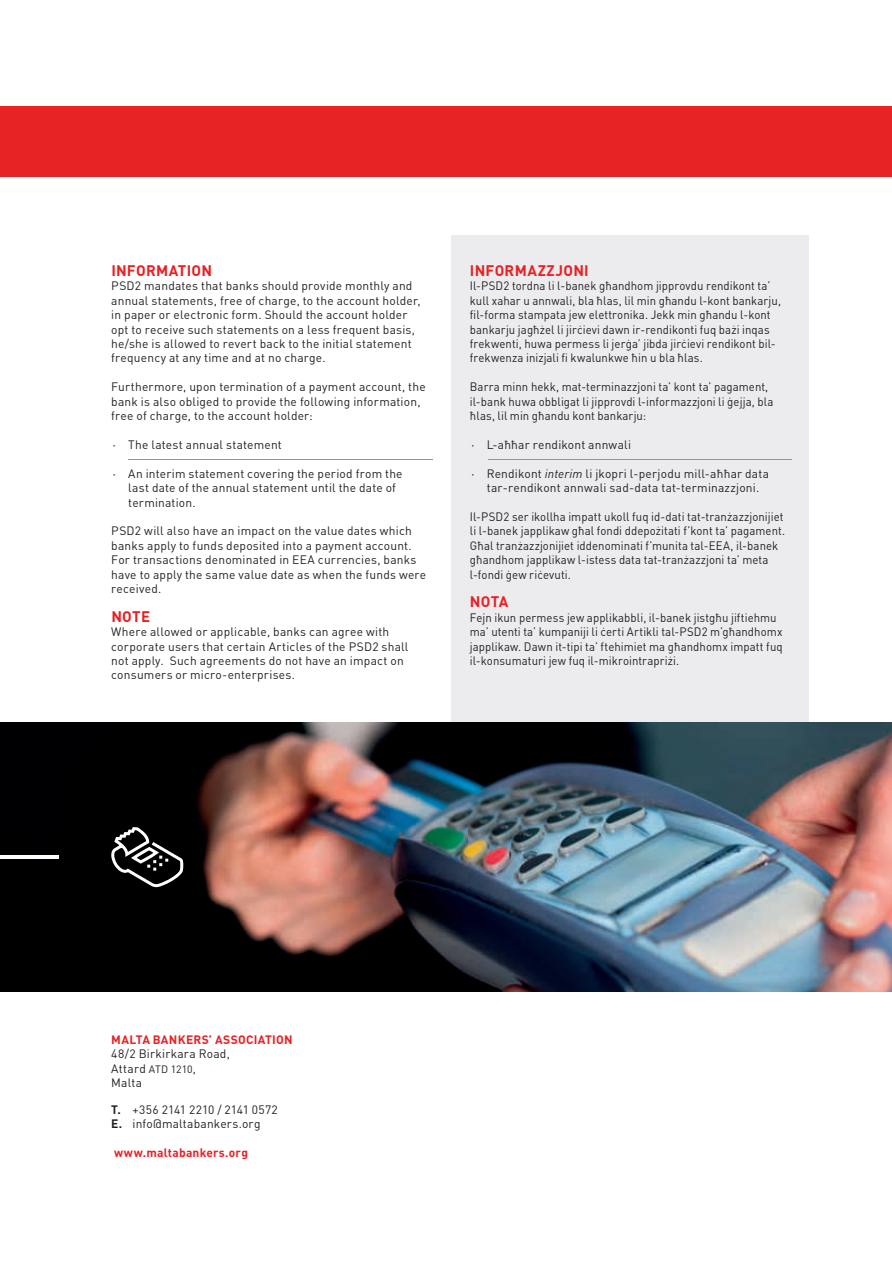
<style>
.page{position:relative;width:892px;height:1265px;background:#fff}
.page>*{position:absolute;margin:0;border:0;box-sizing:border-box;transform-origin:0 0}
.t1{font:700 15px "DIN Pro";letter-spacing:.015em;color:#e92024}
.t2{font:12px/14.4px "DIN Pro";letter-spacing:.015em;color:#231f20}
.t3{font:12px/14.4px "DIN Pro";letter-spacing:.015em;color:#231f20;scale:.95 1}
.t4{font:700 12px "DIN Pro";letter-spacing:.02em;color:#e92024}
.t5{font:700 12px "DIN Pro";color:#231f20}
.t6{font:10.5px "DIN Pro";color:#231f20}
.s1{font-style:italic}
.s2{font-size:12px}
</style>
<div class="page">
<div style="left:451px;top:235px;width:358px;height:507px;background:#ececee"></div>
<div style="left:0;top:106px;width:892px;height:71px;background:#e62425"></div>
<img style="left:0;top:722px;width:892px;height:269px">
<svg style="left:111px;top:827px;width:72px;height:60px;background:#353536"></svg>
<hr style="left:0;top:855px;width:59px;height:3px;background:#fff">
<hr style="left:488px;top:459px;width:304px;height:1px;background:#939598">
<hr style="left:128px;top:459px;width:305px;height:1px;background:#939598">
<p class="t1" style="left:111px;top:258px;width:102px">INFORMATION</p>
<p class="t2" style="left:111px;top:278px;width:311px">PSD2 mandates that banks should provide monthly and annual statements, free of charge to, the account holder, in paper or electronic form. Should the account holder opt to receive such statements on a less frequent basis, he/she is allowed to revert back to the initial statement frequency at any time and at no charge.</p>
<p class="t2" style="left:111px;top:378px;width:316px">Furthermore, upon termination of a payment account, the bank is also obliged to provide the following information, free of charge to, the account holder:</p>
<p class="t2" style="left:128px;top:436px;width:155px">The latest annual statement</p>
<p class="t2" style="left:111px;top:436px;width:8px">⋅</p>
<p class="t2" style="left:128px;top:465px;width:276px">An interim statement covering the period from the</p>
<p class="t2" style="left:111px;top:465px;width:8px">⋅</p>
<p class="t2" style="left:128px;top:479px;width:269px">last date of the annual statement until the date of termination.</p>
<p class="t2" style="left:111px;top:522px;width:317px">PSD2 will also have an impact on the value dates which banks apply to funds deposited into a payment account.<br>For transactions denominated in EEA currencies, banks have to apply the same value date as when the funds were received.</p>
<p class="t1" style="left:111px;top:604px;width:40px">NOTE</p>
<p class="t2" style="left:111px;top:623px;width:280px">Where allowed or applicable, banks can agree with</p>
<p class="t2" style="left:111px;top:638px;width:299px">corporate users that certain Articles of the PSD2 shall</p>
<p class="t2" style="left:170px;top:652px;width:236px">Such agreements do not have an impact on</p>
<p class="t2" style="left:111px;top:652px;width:185px">not apply.<br>consumers or micro-enterprises.</p>
<p class="t1" style="left:470px;top:258px;width:120px">INFORMAZZJONI</p>
<p class="t3" style="left:470px;top:278px;width:329px">-I l PSD2 tordna -ll i banek għandhom jipprovdu rendikont ta‘ kull xahar u annwali, bla ħlas, lil min għandu -l kont bankarju, fil-forma stampata jew elettronika. Jekk min għandu -l kont bankarju jagħżel li jirċievi dawn ir-rendikonti fuq bażi inqas</p>
<p class="t3" style="left:470px;top:350px;width:247px">frekwenza inizjali fi kwalunkwe ħin u bla ħlas.</p>
<p class="t3" style="left:470px;top:335px;width:324px">frekwenti, huwa permess li jerġa’ jibda jirċievi rendikont bil-</p>
<p class="t3" style="left:470px;top:378px;width:321px">Barra minn hekk, mat-terminazzjoni ta’ kont ta’ pagament,<br>-i l bank huwa obbligat li jipprovdi -l informazzjoni li ġejja, bla ħlas, lil min għandu kont bankarju:</p>
<p class="t2" style="left:487px;top:436px;width:146px">-L aħħar rendikont annwali</p>
<p class="t2" style="left:470px;top:436px;width:8px">⋅</p>
<p class="t2" style="left:487px;top:465px;width:284px">Rendikont <span class="s1">interim</span> li jkopri -l perjodu mill-aħħar data</p>
<p class="t2" style="left:470px;top:465px;width:8px">⋅</p>
<p class="t2" style="left:487px;top:479px;width:274px">tar-rendikont annwali sad-data tat-terminazzjoni.</p>
<p class="t3" style="left:470px;top:508px;width:333px">-I l PSD2 ser ikollha impatt ukoll fuq id-dati tat-tranżazzjonijiet<br>-ll i banek japplikaw għal fondi ddepożitati ’f kont ta’ pagament.<br>Għal tranżazzjonijiet iddenominati ’f munita tal-EEA -i l, banek għandhom japplikaw -l istess data tat-tranżazzjoni ta’ meta<br>-l fondi ġew riċevuti.</p>
<p class="t1" style="left:470px;top:589px;width:40px">NOTA</p>
<p class="t3" style="left:470px;top:609px;width:331px">Fejn ikun permess jew applikabbli -i l, banek jistgħu jiftiehmu ma’ utenti ta’ kumpaniji li ċerti Artikli tal-PSD m2 ’għandhomx japplikaw. Dawn -i t tipi ta’ ftehimiet ma għandhomx impatt fuq<br>-i l konsumaturi jew fuq -i l mikrointrapriżi.</p>
<p class="t4" style="left:111px;top:1029px;width:183px">MALTA BANKERS’ ASSOCIATION</p>
<p class="t2" style="left:111px;top:1045px;width:120px">48/2 Birkirkara Road,</p>
<p class="t6" style="left:149px;top:1060px;width:49px">ATD 1210<span class="s2">,</span></p>
<p class="t2" style="left:111px;top:1060px;width:36px">Attard<br>Malta</p>
<p class="t2" style="left:133px;top:1101px;width:147px">+356 2141 2210 / 2141 0572</p>
<p class="t5" style="left:111px;top:1099px;width:11px">.T</p>
<p class="t2" style="left:133px;top:1115px;width:130px">info@maltabankers.org</p>
<p class="t5" style="left:111px;top:1113px;width:13px">E.</p>
<p class="t4" style="left:114px;top:1142px;width:135px">www.maltabankers.org</p>
</div>
